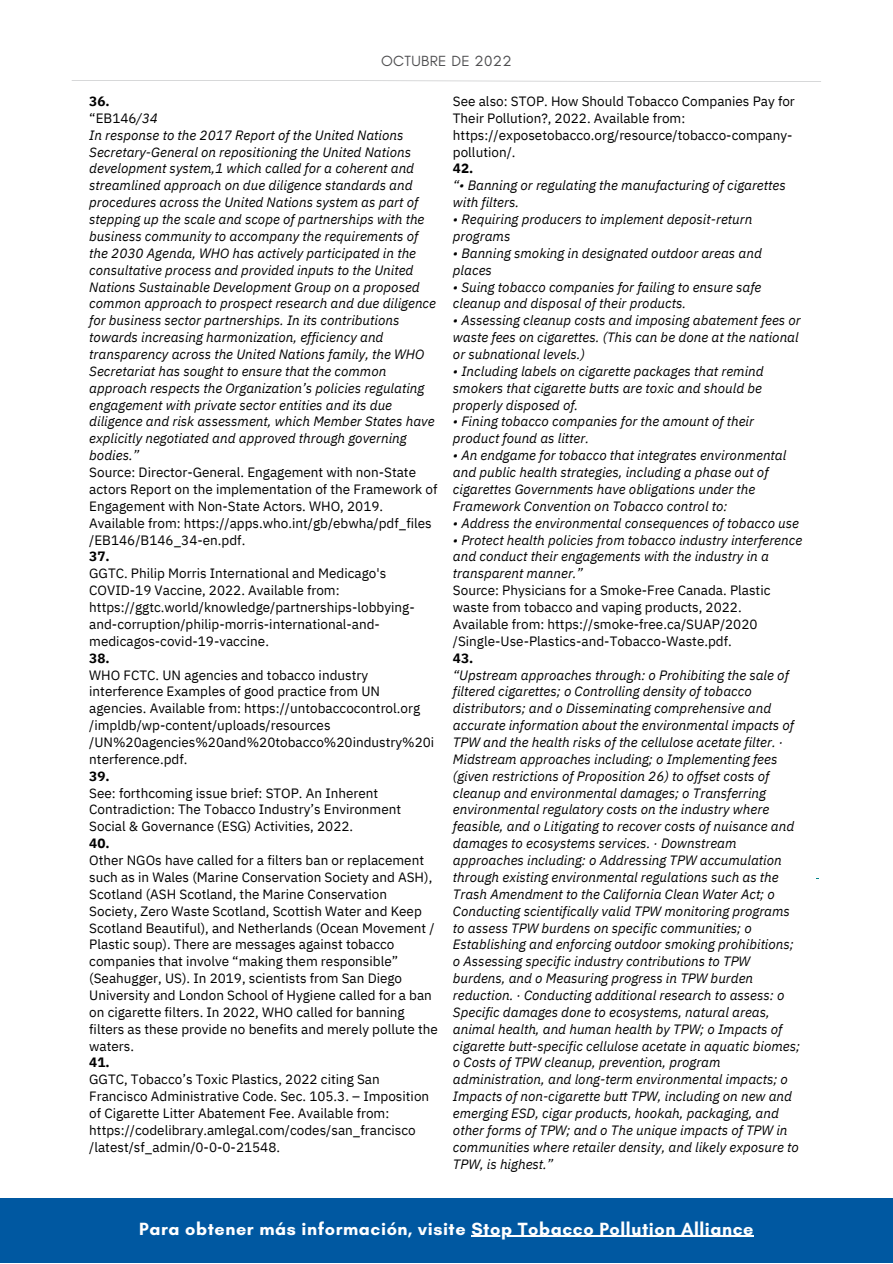
<style>
.page{position:relative;width:893px;height:1264px;background:#fff}
.page>*{position:absolute;margin:0;border:0;box-sizing:border-box;transform-origin:0 0}
.t1{font:700 18px "Glacial Indifference";letter-spacing:.03em;color:#fff}
.t2{font:15px "IBM Plex Sans Cond";letter-spacing:-.33em;color:#fff}
.t3{font:15px "IBM Plex Sans Cond";letter-spacing:-.325em;color:#fefefe}
.t4{font:15px "IBM Plex Sans Cond";letter-spacing:-.155em;color:#fff}
.t5{font:15px "Glacial Indifference";letter-spacing:.025em;color:#4d4d4f}
.t6{font:italic 13.5px/16.8px "IBM Plex Sans";color:#000}
.t7{font:13.5px/16.8px "IBM Plex Sans";color:#000}
.t8{font:700 13.5px "IBM Plex Sans";color:#000}
.s1{font-weight:700;font-style:normal}
.s2{font-style:normal}
</style>
<div class="page">
<svg style="left:72px;top:80px;width:749px;height:2px"></svg>
<div style="left:0;top:1198px;width:892px;height:64px;background:#0058a1"></div>
<hr style="left:471px;top:1235px;width:283px;height:1px;background:#fff">
<p class="t5" style="left:381px;top:52px;width:132px">OCTUBRE DE 2022</p>
<p class="t7" style="left:453px;top:92px;width:343px">See also: STOP. How Should Tobacco Companies Pay for Their Pollution?, 2022. Available from: https://exposetobacco.org/resource/tobacco-company&shy;pollution/.</p>
<p class="t8" style="left:453px;top:160px;width:22px">42.</p>
<p class="t6" style="left:453px;top:177px;width:334px">“• Banning or regulating the manufacturing of cigarettes with filters.</p>
<p class="t6" style="left:453px;top:210px;width:301px">• Requiring producers to implement deposit-return programs</p>
<p class="t6" style="left:453px;top:244px;width:310px">• Banning smoking in designated outdoor areas and places</p>
<p class="t6" style="left:453px;top:278px;width:310px">• Suing tobacco companies for failing to ensure safe cleanup and disposal of their products.</p>
<p class="t6" style="left:453px;top:312px;width:349px">• Assessing cleanup costs and imposing abatement fees or waste fees on cigarettes. (This can be done at the national or subnational levels.)</p>
<p class="t6" style="left:453px;top:362px;width:312px">• Including labels on cigarette packages that remind smokers that cigarette butts are toxic and should be properly disposed of.</p>
<p class="t6" style="left:453px;top:413px;width:302px">• Fining tobacco companies for the amount of their product found as litter.</p>
<p class="t6" style="left:453px;top:447px;width:335px">• An endgame for tobacco that integrates environmental and public health strategies, including a phase out of cigarettes Governments have obligations under the Framework Convention on Tobacco control to:</p>
<p class="t6" style="left:453px;top:514px;width:348px">• Address the environmental consequences of tobacco use</p>
<p class="t6" style="left:453px;top:531px;width:351px">• Protect health policies from tobacco industry interference and conduct their engagements with the industry in a transparent manner.”</p>
<p class="t7" style="left:453px;top:581px;width:319px">Source: Physicians for a Smoke-Free Canada. Plastic waste from tobacco and vaping products, 2022.<br>Available from: https://smoke-free.ca/SUAP/2020 /Single-Use-Plastics-and-Tobacco-Waste.pdf.</p>
<p class="t8" style="left:453px;top:648px;width:22px">43.</p>
<p class="t6" style="left:453px;top:666px;width:348px">“Upstream approaches through: o Prohibiting the sale of filtered cigarettes; o Controlling density of tobacco distributors; and o Disseminating comprehensive and accurate information about the environmental impacts of TPW and the health risks of the cellulose acetate filter. · Midstream approaches including; o Implementing fees (given restrictions of Proposition 26) to offset costs of cleanup and environmental damages; o Transferring environmental regulatory costs on the industry where feasible, and o Litigating to recover costs of nuisance and damages to ecosystems services. · Downstream approaches including: o Addressing TPW accumulation through existing environmental regulations such as the Trash Amendment to the California Clean Water Act; o Conducting scientifically valid TPW monitoring programs to assess TPW burdens on specific communities; o Establishing and enforcing outdoor smoking prohibitions; o Assessing specific industry contributions to TPW burdens, and o Measuring progress in TPW burden reduction. · Conducting additional research to assess: o Specific damages done to ecosystems, natural areas, animal health, and human health by TPW; o Impacts of cigarette butt-specific cellulose acetate in aquatic biomes; o Costs of TPW cleanup, prevention, program administration, and long-term environmental impacts; o Impacts of non-cigarette butt TPW, including on new and emerging ESD, cigar products, hookah, packaging, and other forms of TPW; and o The unique impacts of TPW in communities where retailer density, and likely exposure to TPW, is highest.”</p>
<p class="t6" style="left:89px;top:92px;width:348px"><span class="s1">36.<br></span><span class="s2">“EB146</span>/34<br>In response to the 2017 Report of the United Nations Secretary-General on repositioning the United Nations development system,1 which called for a coherent and streamlined approach on due diligence standards and procedures across the United Nations system as part of stepping up the scale and scope of partnerships with the business community to accompany the requirements of the 2030 Agenda, WHO has actively participated in the consultative process and provided inputs to the United Nations Sustainable Development Group on a proposed common approach to prospect research and due diligence for business sector partnerships. In its contributions towards increasing harmonization, efficiency and transparency across the United Nations family, the WHO Secretariat has sought to ensure that the common approach respects the Organization’s policies regulating engagement with private sector entities and its due diligence and risk assessment, which Member States have explicitly negotiated and approved through governing bodies.”</p>
<p class="t7" style="left:89px;top:463px;width:350px">Source: Director-General. Engagement with non-State actors Report on the implementation of the Framework of Engagement with Non-State Actors. WHO, 2019.<br>Available from: https://apps.who.int/gb/ebwha/pdf_files /EB146/B146_34-en.pdf.</p>
<p class="t8" style="left:89px;top:547px;width:22px">37.</p>
<p class="t7" style="left:89px;top:565px;width:327px">GGTC. Philip Morris International and Medicago's COVID-19 Vaccine, 2022. Available from: https://ggtc.world/knowledge/partnerships-lobbying&shy;and-corruption/philip-morris-international-and&shy;medicagos-covid-19-vaccine.</p>
<p class="t8" style="left:89px;top:648px;width:22px">38.</p>
<p class="t7" style="left:89px;top:666px;width:346px">WHO FCTC. UN agencies and tobacco industry interference Examples of good practice from UN agencies. Available from: https://untobaccocontrol.org /impldb/wp-content/uploads/resources /UN%20agencies%20and%20tobacco%20industry%20i nterference.pdf.</p>
<p class="t8" style="left:89px;top:766px;width:22px">39.</p>
<p class="t7" style="left:89px;top:784px;width:313px">See: forthcoming issue brief: STOP. An Inherent<br>Contradiction: The Tobacco Industry’s Environment<br>Social &amp; Governance (ESG) Activities, 2022.</p>
<p class="t8" style="left:89px;top:834px;width:22px">40.</p>
<p class="t7" style="left:89px;top:851px;width:350px">Other NGOs have called for a filters ban or replacement such as in Wales (Marine Conservation Society and ASH), Scotland (ASH Scotland, the Marine Conservation Society, Zero Waste Scotland, Scottish Water and Keep Scotland Beautiful), and Netherlands (Ocean Movement / Plastic soup). There are messages against tobacco companies that involve “making them responsible” (Seahugger, US). In 2019, scientists from San Diego University and London School of Hygiene called for a ban on cigarette filters. In 2022, WHO called for banning filters as these provide no benefits and merely pollute the waters.</p>
<p class="t8" style="left:89px;top:1053px;width:22px">41.</p>
<p class="t7" style="left:89px;top:1070px;width:341px">GGTC, Tobacco’s Toxic Plastics, 2022 citing San Francisco Administrative Code. Sec. 105.3. – Imposition of Cigarette Litter Abatement Fee. Available from: https://codelibrary.amlegal.com/codes/san_francisco /latest/sf_admin/0-0-0-21548.</p>
<h1 class="t1" style="left:139px;top:1217px;width:616px">Para obtener más información, visite Stop Tobacco Pollution Alliance</h1>
<p class="t3" style="left:109px;top:1222px;width:113px">wwwwww. g. gg gt ct c. w. wo or lrdl d</p>
<p class="t2" style="left:331px;top:1222px;width:117px">g gg gt ct c@@g gg gt ct c. w. woor lrdl d</p>
<p class="t4" style="left:558px;top:1222px;width:69px">TThheeGGGGTTCC</p>
</div>
